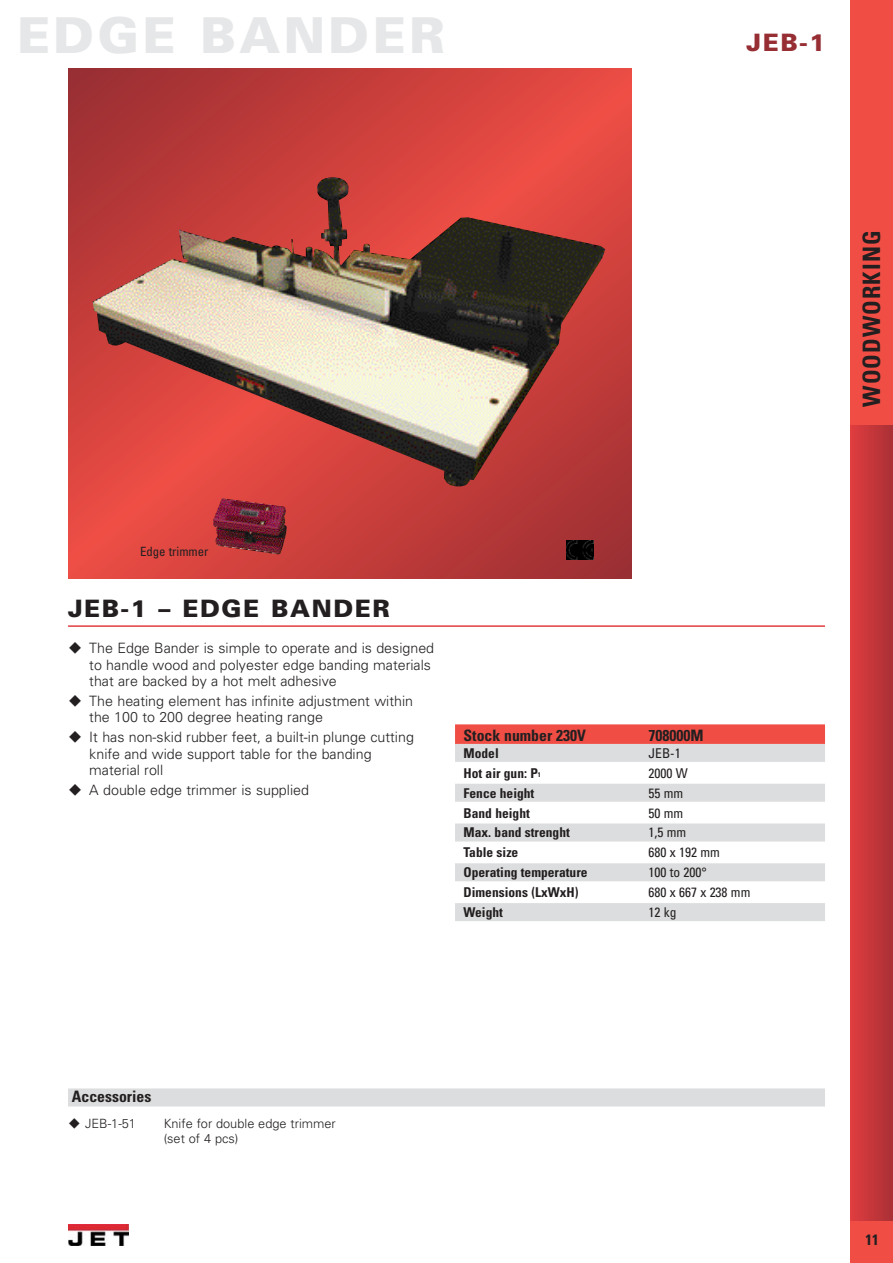
<style>
.page{position:relative;width:893px;height:1263px;background:#fff}
.page>*{position:absolute;margin:0;border:0;box-sizing:border-box;transform-origin:0 0}
.t1{font:900 49.5px "Univers";letter-spacing:.065em;color:#e6e7e8}
.t2{font:900 24px "Univers";letter-spacing:.065em;color:#231f20}
.t3{font:700 condensed 24px "Univers";letter-spacing:.045em;color:#231f20}
.t4{font:900 24px "Univers";color:#962e34}
.t5{font:700 condensed 15.75px "Univers";color:#231f20}
.t6{font:700 condensed 15px "Univers";color:#231f20}
.t7{font:300 14.25px/16.5px "Univers";color:#231f20}
.t8{font:700 condensed 13.5px "Univers";color:#231f20}
.t9{font:condensed 13.5px "Univers";color:#231f20}
.t10{font:300 12.75px/15px "Univers";color:#231f20}
.t11{font:condensed 12.75px "Univers";color:#231f20}
.s1{font-size:6.75px}
</style>
<div class="page">
<div style="left:850px;top:0;width:42px;height:1263px;background:#f04e45"></div>
<div style="left:850px;top:425px;width:42px;height:795px;background:linear-gradient(to right,#e13d3f,#ac3135)"></div>
<img style="left:68px;top:1225px;width:61px;height:20px">
<svg style="left:68px;top:68px;width:563px;height:510px;background:#c73e3b"></svg>
<img style="left:93px;top:177px;width:512px;height:312px">
<hr style="left:68px;top:625px;width:757px;height:2px;background:#e23e41">
<div style="left:455px;top:724px;width:370px;height:21px;background:#f04e45"></div>
<div style="left:455px;top:744px;width:370px;height:18px;background:#dcddde"></div>
<div style="left:455px;top:784px;width:370px;height:18px;background:#dcddde"></div>
<div style="left:455px;top:824px;width:370px;height:18px;background:#dcddde"></div>
<div style="left:455px;top:863px;width:370px;height:18px;background:#dcddde"></div>
<div style="left:455px;top:903px;width:370px;height:18px;background:#dcddde"></div>
<div style="left:68px;top:1089px;width:757px;height:18px;background:#dcddde"></div>
<img style="left:213px;top:498px;width:74px;height:57px">
<img style="left:567px;top:541px;width:26px;height:18px">
<h1 class="t1" style="left:17px;top:17px;width:429px">EDGE BANDER</h1>
<h2 class="t4" style="left:746px;top:34px;width:80px">JEB-1</h2>
<p class="t11" style="left:140px;top:547px;width:70px">Edge trimmer</p>
<h2 class="t2" style="left:68px;top:600px;width:323px">JEB-1 – EDGE BANDER</h2>
<p class="t7" style="left:89px;top:641px;width:346px">The Edge Bander is simple to operate and is designed to handle wood and polyester edge banding materials that are backed by a hot melt adhesive</p>
<p class="t7" style="left:89px;top:694px;width:325px">The heating element has infinite adjustment within the 100 to 200 degree heating range</p>
<p class="t7" style="left:89px;top:730px;width:326px">It has non-skid rubber feet, a built-in plunge cutting knife and wide support table for the banding material roll</p>
<p class="t7" style="left:89px;top:783px;width:221px">A double edge trimmer is supplied</p>
<p class="t5" style="left:463px;top:730px;width:124px">Stock number 230V</p>
<p class="t5" style="left:648px;top:730px;width:57px">708000M</p>
<p class="t8" style="left:463px;top:748px;width:37px">Model</p>
<p class="t9" style="left:648px;top:748px;width:34px">JEB-1</p>
<p class="t8" style="left:463px;top:768px;width:79px">Hot air gun: P<span class="s1">1</span></p>
<p class="t9" style="left:648px;top:768px;width:41px">2000 W</p>
<p class="t8" style="left:463px;top:788px;width:72px">Fence height</p>
<p class="t9" style="left:648px;top:788px;width:36px">55 mm</p>
<p class="t8" style="left:463px;top:808px;width:68px">Band height</p>
<p class="t9" style="left:648px;top:808px;width:36px">50 mm</p>
<p class="t8" style="left:463px;top:828px;width:108px">Max. band strenght</p>
<p class="t9" style="left:648px;top:828px;width:39px">1,5 mm</p>
<p class="t8" style="left:463px;top:848px;width:56px">Table size</p>
<p class="t9" style="left:648px;top:848px;width:73px">680 x 192 mm</p>
<p class="t8" style="left:463px;top:868px;width:126px">Operating temperature</p>
<p class="t9" style="left:648px;top:868px;width:60px">100 to 200°</p>
<p class="t8" style="left:463px;top:887px;width:117px">Dimensions (LxWxH)</p>
<p class="t9" style="left:648px;top:887px;width:103px">680 x 667 x 238 mm</p>
<p class="t8" style="left:463px;top:907px;width:41px">Weight</p>
<p class="t9" style="left:648px;top:907px;width:30px">12 kg</p>
<p class="t5" style="left:72px;top:1091px;width:81px">Accessories</p>
<p class="t10" style="left:85px;top:1117px;width:53px">JEB-1-51</p>
<p class="t10" style="left:164px;top:1117px;width:174px">Knife for double edge trimmer (set of 4 pcs)</p>
<h2 class="t3" style="left:863px;top:407px;width:177px;rotate:-90deg">WOODWORKING</h2>
<p class="t6" style="left:865px;top:1235px;width:15px">11</p>
</div>
